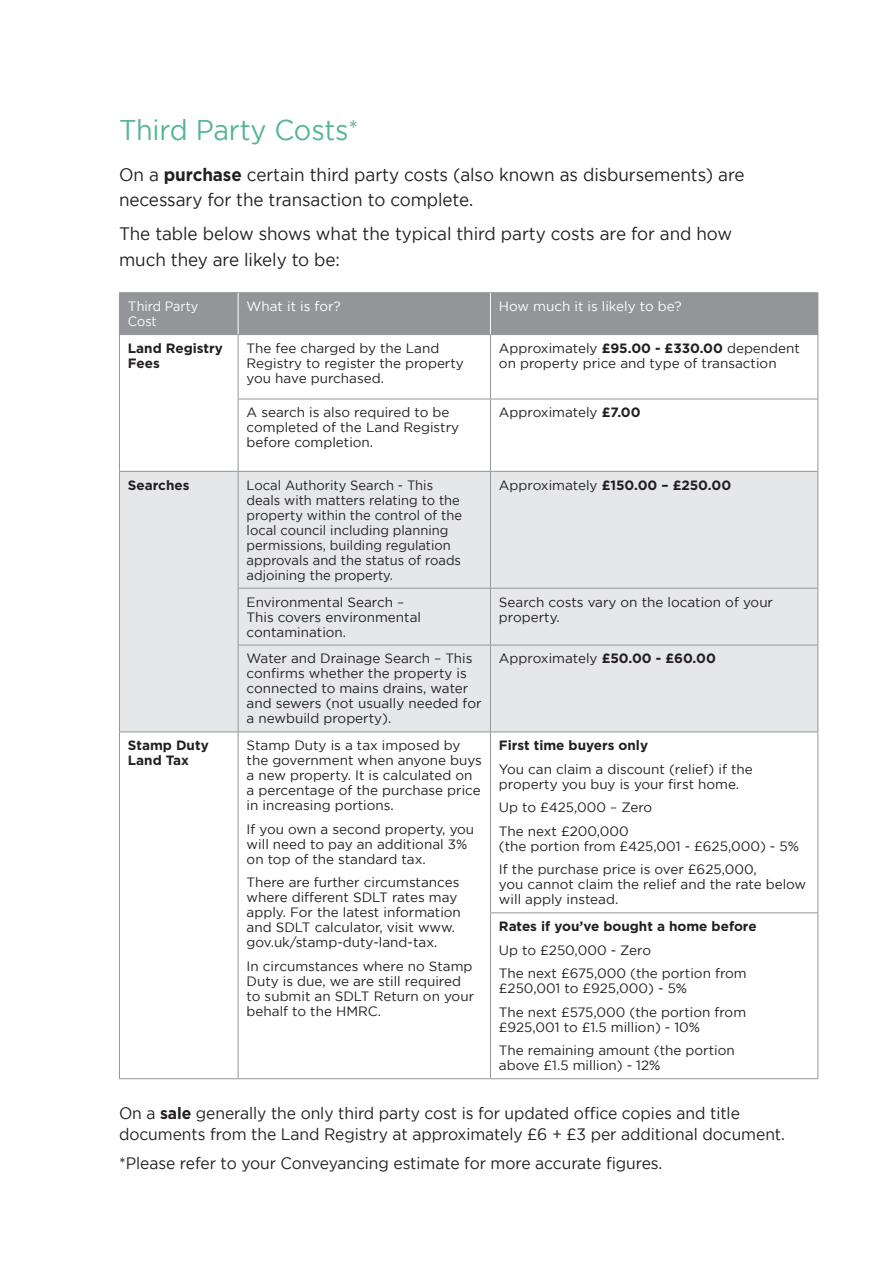
<style>
.page{position:relative;width:893px;height:1263px;background:#fff}
.page>*{position:absolute;margin:0;border:0;box-sizing:border-box;transform-origin:0 0}
.t1{font:28.5px "Gotham";letter-spacing:-.005em;color:#55b596;scale:.95 1}
.t2{font:18px/25.5px "Gotham";letter-spacing:-.005em;color:#231f20;scale:.95 1}
.t3{font:16.5px/21px "Gotham";letter-spacing:-.005em;color:#231f20;scale:.95 1}
.t4{font:13.5px/15px "Gotham";color:#231f20}
.t5{font:13.5px/15px "Gotham";color:#231f20;scale:.96 1}
.t6{font:700 13.5px/15px "Gotham";color:#231f20}
.t7{font:13.5px/15px "Gotham";color:#fff}
.s1{font-size:24px}
.s2{font-weight:700}
.s3{font-weight:400}
</style>
<div class="page">
<div style="left:120px;top:293px;width:697px;height:41px;background:#939598"></div>
<div style="left:120px;top:472px;width:697px;height:259px;background:#e6e7e9"></div>
<hr style="left:119px;top:292px;width:119px;height:1px;background:#939598">
<hr style="left:119px;top:293px;width:1px;height:41px;background:#939598">
<hr style="left:238px;top:292px;width:252px;height:1px;background:#939598">
<hr style="left:490px;top:292px;width:328px;height:1px;background:#939598">
<hr style="left:817px;top:293px;width:1px;height:41px;background:#939598">
<hr style="left:119px;top:334px;width:119px;height:1px;background:#939598">
<hr style="left:119px;top:335px;width:1px;height:64px;background:#939598">
<hr style="left:238px;top:334px;width:252px;height:1px;background:#939598">
<hr style="left:238px;top:335px;width:1px;height:64px;background:#939598">
<hr style="left:490px;top:334px;width:328px;height:1px;background:#939598">
<hr style="left:490px;top:335px;width:1px;height:64px;background:#939598">
<hr style="left:817px;top:335px;width:1px;height:64px;background:#939598">
<hr style="left:119px;top:399px;width:1px;height:72px;background:#939598">
<hr style="left:238px;top:399px;width:252px;height:1px;background:#939598">
<hr style="left:238px;top:399px;width:1px;height:72px;background:#939598">
<hr style="left:490px;top:399px;width:328px;height:1px;background:#939598">
<hr style="left:490px;top:399px;width:1px;height:72px;background:#939598">
<hr style="left:817px;top:399px;width:1px;height:72px;background:#939598">
<hr style="left:119px;top:471px;width:119px;height:1px;background:#939598">
<hr style="left:119px;top:472px;width:1px;height:116px;background:#939598">
<hr style="left:238px;top:471px;width:252px;height:1px;background:#939598">
<hr style="left:238px;top:472px;width:1px;height:116px;background:#939598">
<hr style="left:490px;top:471px;width:328px;height:1px;background:#939598">
<hr style="left:490px;top:472px;width:1px;height:116px;background:#939598">
<hr style="left:817px;top:472px;width:1px;height:116px;background:#939598">
<hr style="left:119px;top:588px;width:1px;height:57px;background:#939598">
<hr style="left:238px;top:588px;width:252px;height:1px;background:#939598">
<hr style="left:238px;top:588px;width:1px;height:57px;background:#939598">
<hr style="left:490px;top:588px;width:328px;height:1px;background:#939598">
<hr style="left:490px;top:588px;width:1px;height:57px;background:#939598">
<hr style="left:817px;top:588px;width:1px;height:57px;background:#939598">
<hr style="left:119px;top:645px;width:1px;height:86px;background:#939598">
<hr style="left:238px;top:645px;width:252px;height:1px;background:#939598">
<hr style="left:238px;top:645px;width:1px;height:86px;background:#939598">
<hr style="left:490px;top:645px;width:328px;height:1px;background:#939598">
<hr style="left:490px;top:645px;width:1px;height:86px;background:#939598">
<hr style="left:817px;top:645px;width:1px;height:86px;background:#939598">
<hr style="left:119px;top:731px;width:119px;height:1px;background:#939598">
<hr style="left:119px;top:732px;width:1px;height:181px;background:#939598">
<hr style="left:238px;top:731px;width:252px;height:1px;background:#939598">
<hr style="left:238px;top:732px;width:1px;height:181px;background:#939598">
<hr style="left:490px;top:731px;width:328px;height:1px;background:#939598">
<hr style="left:490px;top:732px;width:1px;height:180px;background:#939598">
<hr style="left:817px;top:732px;width:1px;height:180px;background:#939598">
<hr style="left:119px;top:913px;width:1px;height:165px;background:#939598">
<hr style="left:238px;top:913px;width:1px;height:165px;background:#939598">
<hr style="left:490px;top:912px;width:328px;height:1px;background:#939598">
<hr style="left:490px;top:913px;width:1px;height:165px;background:#939598">
<hr style="left:817px;top:913px;width:1px;height:165px;background:#939598">
<hr style="left:119px;top:1078px;width:119px;height:1px;background:#939598">
<hr style="left:238px;top:1078px;width:252px;height:1px;background:#939598">
<hr style="left:490px;top:1078px;width:328px;height:1px;background:#939598">
<hr style="left:238px;top:293px;width:1px;height:41px;background:#fff">
<hr style="left:490px;top:293px;width:1px;height:41px;background:#fff">
<h1 class="t1" style="left:119px;top:114px;width:253px">Third Party Costs<span class="s1">*</span></h1>
<h2 class="t2" style="left:119px;top:161px;width:660px">On a <span class="s2">purchase</span> certain third party costs (also known as disbursements) are necessary for the transaction to complete.</h2>
<h2 class="t2" style="left:119px;top:221px;width:647px">The table below shows what the typical third party costs are for and how much they are likely to be:</h2>
<p class="t7" style="left:128px;top:299px;width:72px">Third Party<br>Cost</p>
<p class="t7" style="left:247px;top:299px;width:96px">What it is for?</p>
<p class="t7" style="left:499px;top:299px;width:184px">How much it is likely to be?</p>
<p class="t6" style="left:128px;top:340px;width:96px">Land Registry<br>Fees</p>
<p class="t4" style="left:247px;top:340px;width:219px">The fee charged by the Land<br>Registry to register the property you have purchased.</p>
<p class="t4" style="left:499px;top:340px;width:303px">Approximately <span class="s2">£95.00 - £330.00</span> dependent on property price and type of transaction</p>
<p class="t4" style="left:247px;top:405px;width:214px">A search is also required to be completed of the Land Registry before completion.</p>
<p class="t4" style="left:499px;top:405px;width:143px">Approximately <span class="s2">£7.00</span></p>
<p class="t6" style="left:128px;top:477px;width:63px">Searches</p>
<p class="t5" style="left:247px;top:477px;width:226px">Local Authority Search - This deals with matters relating to the property within the control of the local council including planning permissions, building regulation approvals and the status of roads adjoining the property.</p>
<p class="t6" style="left:499px;top:477px;width:234px"><span class="s3">Approximately</span> £150.00 – £250.00</p>
<p class="t4" style="left:247px;top:594px;width:176px">Environmental Search –<br>This covers environmental contamination.</p>
<p class="t4" style="left:499px;top:594px;width:276px">Search costs vary on the location of your property.</p>
<p class="t4" style="left:247px;top:651px;width:237px">Water and Drainage Search – This confirms whether the property is connected to mains drains, water and sewers (not usually needed for a newbuild property).</p>
<p class="t4" style="left:499px;top:651px;width:218px">Approximately <span class="s2">£50.00 - £60.00</span></p>
<p class="t6" style="left:128px;top:738px;width:82px">Stamp Duty<br>Land Tax</p>
<p class="t4" style="left:247px;top:738px;width:237px">Stamp Duty is a tax imposed by the government when anyone buys a new property. It is calculated on a percentage of the purchase price in increasing portions.</p>
<p class="t4" style="left:247px;top:821px;width:229px">If you own a second property, you will need to pay an additional 3% on top of the standard tax.</p>
<p class="t4" style="left:247px;top:875px;width:216px">There are further circumstances where different SDLT rates may apply. For the latest information and SDLT calculator, visit www. gov.uk/stamp-duty-land-tax.</p>
<p class="t4" style="left:247px;top:958px;width:229px">In circumstances where no Stamp<br>Duty is due, we are still required to submit an SDLT Return on your behalf to the HMRC.</p>
<p class="t6" style="left:499px;top:738px;width:151px">First time buyers only</p>
<p class="t4" style="left:499px;top:761px;width:255px">You can claim a discount (relief) if the property you buy is your first home.</p>
<p class="t4" style="left:499px;top:795px;width:155px;line-height:23.5px">Up to £425,000 – Zero<br>The next £200,000</p>
<p class="t4" style="left:499px;top:834px;width:302px;line-height:23.5px">(the portion from £425,001 - £625,000) - 5%<br>If the purchase price is over £625,000,</p>
<p class="t4" style="left:499px;top:877px;width:309px">you cannot claim the relief and the rate below will apply instead.</p>
<p class="t6" style="left:499px;top:918px;width:259px">Rates if you’ve bought a home before</p>
<p class="t4" style="left:499px;top:938px;width:249px;line-height:23.5px">Up to £250,000 - Zero<br>The next £675,000 (the portion from</p>
<p class="t4" style="left:499px;top:976px;width:249px;line-height:23.5px">£250,001 to £925,000) - 5%<br>The next £575,000 (the portion from</p>
<p class="t4" style="left:499px;top:1015px;width:237px;line-height:23.5px">£925,001 to £1.5 million) - 10%<br>The remaining amount (the portion</p>
<p class="t4" style="left:499px;top:1058px;width:163px">above £1.5 million) - 12%</p>
<p class="t3" style="left:119px;top:1102px;width:702px">On a <span class="s2">sale</span> generally the only third party cost is for updated office copies and title documents from the Land Registry at approximately £6 + £3 per additional document.</p>
<p class="t3" style="left:119px;top:1153px;width:573px">*Please refer to your Conveyancing estimate for more accurate figures.</p>
</div>
